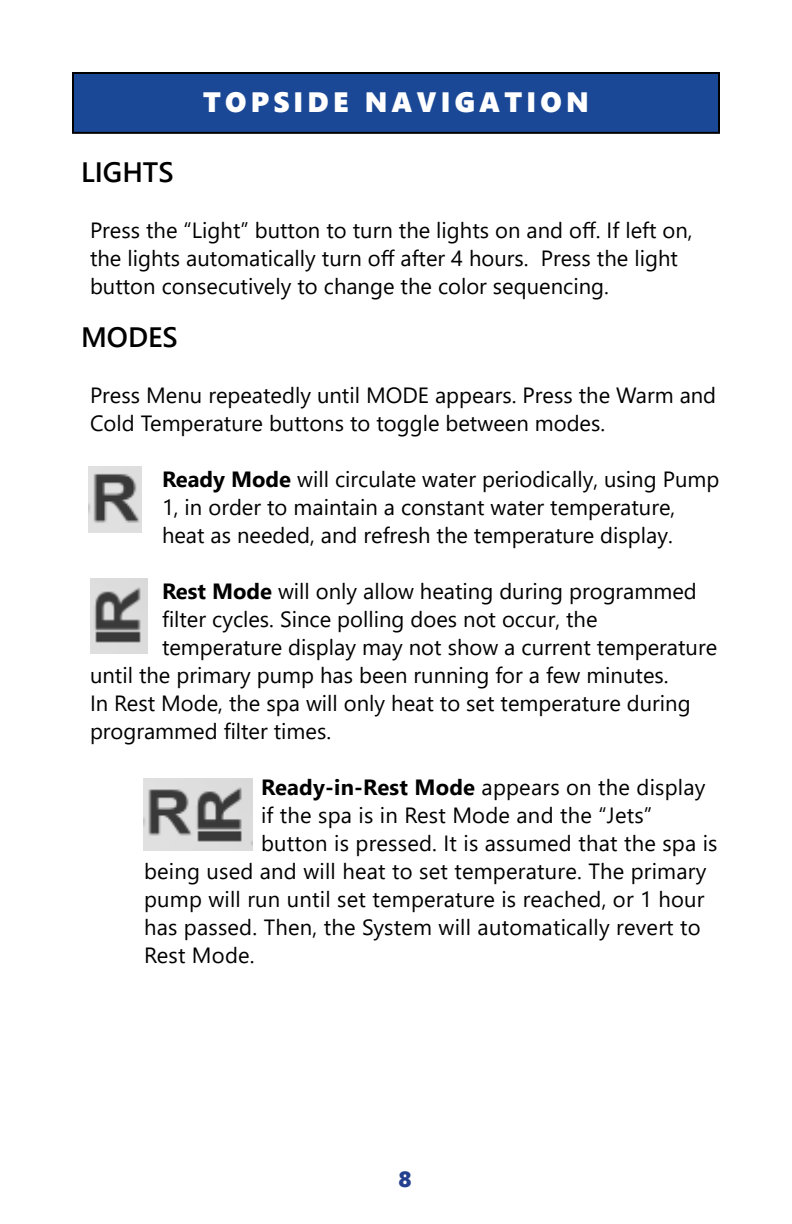
<style>
.page{position:relative;width:792px;height:1224px;background:#fff}
.page>*{position:absolute;margin:0;border:0;box-sizing:border-box;transform-origin:0 0}
.t1{font:28px "Segoe UI Black";letter-spacing:.15em;color:#fff}
.t2{font:600 28px "Segoe UI";color:#000}
.t3{font:22px/28px "Segoe UI";color:#000}
.t4{font:22px "Segoe UI Black";color:#25408f}
.s1{font-weight:700}
</style>
<div class="page">
<div style="left:73px;top:73px;width:646px;height:60px;background:#1a4896"></div>
<div style="left:72px;top:72px;width:648px;height:62px;border:2px solid #000"></div>
<img style="left:88px;top:466px;width:53px;height:66px">
<img style="left:90px;top:578px;width:57px;height:75px">
<img style="left:144px;top:779px;width:108px;height:72px">
<p class="t1" style="left:203px;top:82px;width:387px">TOPSIDE NAVIGATION</p>
<p class="t2" style="left:81px;top:146px;width:94px">LIGHTS</p>
<p class="t3" style="left:90px;top:214px;width:604px">Press the “Light” button to turn the lights on and off. If left on, the lights automatically turn off after 4 hours. Press the light button consecutively to change the color sequencing.</p>
<p class="t2" style="left:81px;top:311px;width:98px">MODES</p>
<p class="t3" style="left:90px;top:380px;width:628px">Press Menu repeatedly until MODE appears. Press the Warm and<br>Cold Temperature buttons to toggle between modes.</p>
<p class="t3" style="left:162px;top:464px;width:559px"><span class="s1">Ready Mode</span> will circulate water periodically, using Pump<br>1, in order to maintain a constant water temperature, heat as needed, and refresh the temperature display.</p>
<p class="t3" style="left:162px;top:576px;width:536px"><span class="s1">Rest Mode</span> will only allow heating during programmed</p>
<p class="t3" style="left:162px;top:604px;width:437px">filter cycles. Since polling does not occur, the</p>
<p class="t3" style="left:162px;top:632px;width:557px">temperature display may not show a current temperature</p>
<p class="t3" style="left:90px;top:660px;width:580px">until the primary pump has been running for a few minutes.</p>
<p class="t3" style="left:90px;top:688px;width:602px">In Rest Mode, the spa will only heat to set temperature during</p>
<p class="t3" style="left:90px;top:716px;width:243px">programmed filter times.</p>
<p class="t3" style="left:261px;top:772px;width:446px"><span class="s1">Ready-in-Rest Mode</span> appears on the display</p>
<p class="t3" style="left:261px;top:800px;width:393px">if the spa is in Rest Mode and the “Jets”</p>
<p class="t3" style="left:261px;top:828px;width:458px">button is pressed. It is assumed that the spa is</p>
<p class="t3" style="left:144px;top:856px;width:564px">being used and will heat to set temperature. The primary</p>
<p class="t3" style="left:144px;top:884px;width:562px">pump will run until set temperature is reached, or 1 hour</p>
<p class="t3" style="left:144px;top:912px;width:558px">has passed. Then, the System will automatically revert to</p>
<p class="t3" style="left:144px;top:940px;width:112px">Rest Mode.</p>
<p class="t4" style="left:398px;top:1163px;width:15px">8</p>
</div>
